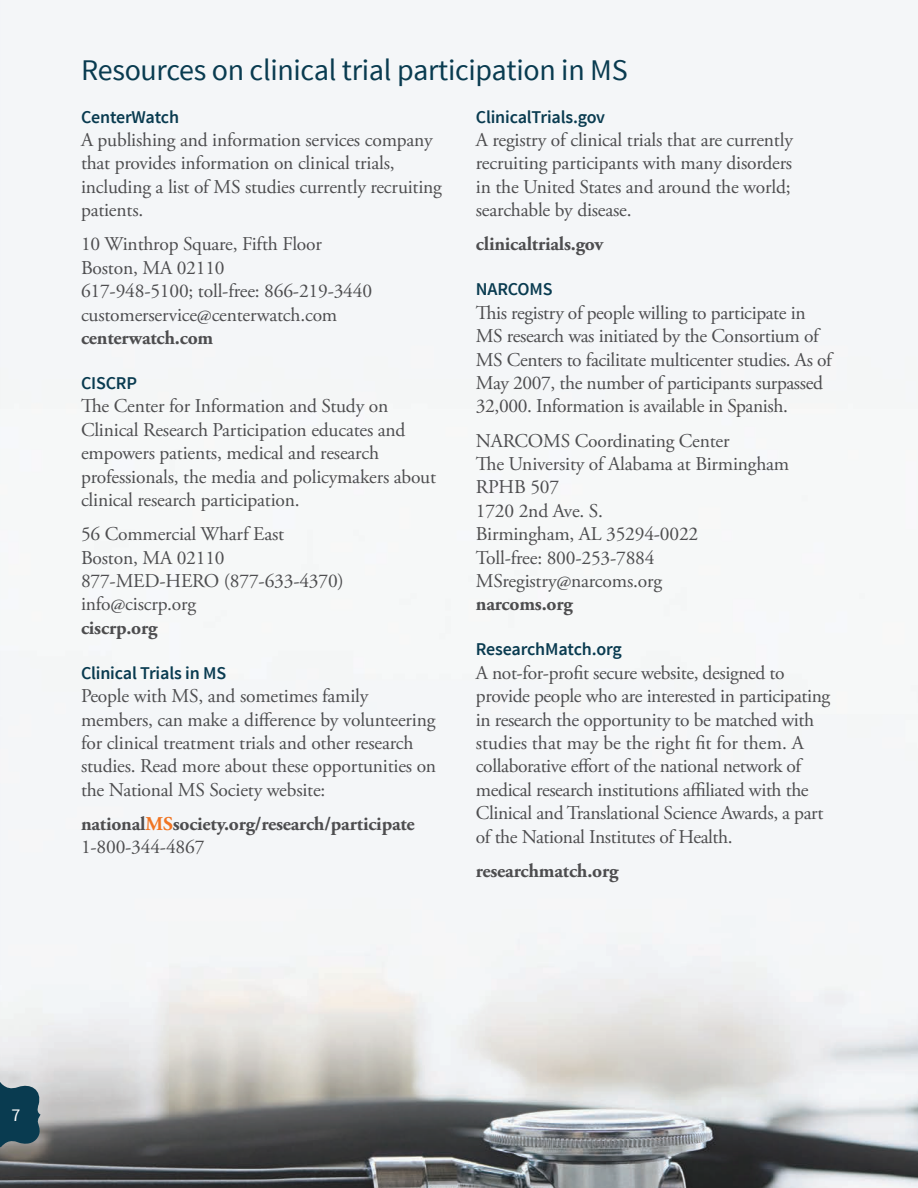
<style>
.page{position:relative;width:918px;height:1188px;background:#fff}
.page>*{position:absolute;margin:0;border:0;box-sizing:border-box;transform-origin:0 0}
.t1{font:30px "Source Sans Pro";letter-spacing:-.01em;color:#093b50}
.t2{font:19.5px/23.4px "Adobe Garamond Pro";letter-spacing:-.01em;color:#4d4d4f}
.t3{font:700 19.5px/23.4px "Adobe Garamond Pro";letter-spacing:-.01em;color:#4d4d4f}
.t4{font:600 18px "Source Sans Pro";letter-spacing:-.01em;color:#093b50}
.t5{font:18px "Source Sans Pro";color:#fff}
.s1{color:#f07523}
.s2{font-weight:400}
</style>
<div class="page">
<img style="left:0;top:0;width:918px;height:1188px">
<svg style="left:0;top:1082px;width:43px;height:66px;background:#335867"></svg>
<h1 class="t1" style="left:81px;top:51px;width:548px">Resources on clinical trial participation in MS</h1>
<p class="t4" style="left:81px;top:105px;width:100px">CenterWatch</p>
<p class="t2" style="left:81px;top:129px;width:362px">A publishing and information services company that provides information on clinical trials, including a list of MS studies currently recruiting patients.</p>
<p class="t2" style="left:81px;top:233px;width:293px">10 Winthrop Square, Fifth Floor<br>Boston, MA 02110<br>617-948-5100; toll-free: 866-219-3440 customerservice@centerwatch.com</p>
<p class="t3" style="left:81px;top:326px;width:134px">centerwatch.com</p>
<p class="t4" style="left:81px;top:372px;width:58px">CISCRP</p>
<p class="t2" style="left:81px;top:395px;width:357px">The Center for Information and Study on Clinical Research Participation educates and empowers patients, medical and research professionals, the media and policymakers about clinical research participation.</p>
<p class="t2" style="left:81px;top:523px;width:264px">56 Commercial Wharf East<br>Boston, MA 02110<br>877-MED-HERO (877-633-4370) info@ciscrp.org</p>
<p class="t3" style="left:81px;top:616px;width:78px">ciscrp.org</p>
<p class="t4" style="left:81px;top:661px;width:147px">Clinical Trials in MS</p>
<p class="t2" style="left:81px;top:685px;width:357px">People with MS, and sometimes family members, can make a difference by volunteering for clinical treatment trials and other research studies. Read more about these opportunities on the National MS Society website:</p>
<p class="t3" style="left:81px;top:812px;width:335px">national<span class="s1">MS</span>society.org/research/participate<br><span class="s2">1-800-344-4867</span></p>
<p class="t4" style="left:476px;top:105px;width:131px">ClinicalTrials.gov</p>
<p class="t2" style="left:476px;top:129px;width:319px;text-align:justify">A registry of clinical trials that are currently recruiting participants with many disorders in the United States and around the world; searchable by disease.</p>
<p class="t3" style="left:476px;top:233px;width:129px">clinicaltrials.gov</p>
<p class="t4" style="left:476px;top:278px;width:78px">NARCOMS</p>
<p class="t2" style="left:476px;top:302px;width:357px">This registry of people willing to participate in MS research was initiated by the Consortium of MS Centers to facilitate multicenter studies. As of May 2007, the number of participants surpassed 32,000. Information is available in Spanish.</p>
<p class="t2" style="left:476px;top:429px;width:315px">NARCOMS Coordinating Center<br>The University of Alabama at Birmingham<br>RPHB 507<br>1720 2nd Ave. S.<br>Birmingham, AL 35294-0022<br>Toll-free: 800-253-7884<br>MSregistry@narcoms.org</p>
<p class="t3" style="left:476px;top:593px;width:98px">narcoms.org</p>
<p class="t4" style="left:476px;top:638px;width:147px">ResearchMatch.org</p>
<p class="t2" style="left:476px;top:662px;width:356px">A not-for-profit secure website, designed to provide people who are interested in participating in research the opportunity to be matched with studies that may be the right fit for them. A collaborative effort of the national network of medical research institutions affiliated with the Clinical and Translational Science Awards, a part of the National Institutes of Health.</p>
<p class="t3" style="left:476px;top:859px;width:144px">researchmatch.org</p>
<p class="t5" style="left:11px;top:1104px;width:10px">7</p>
</div>
